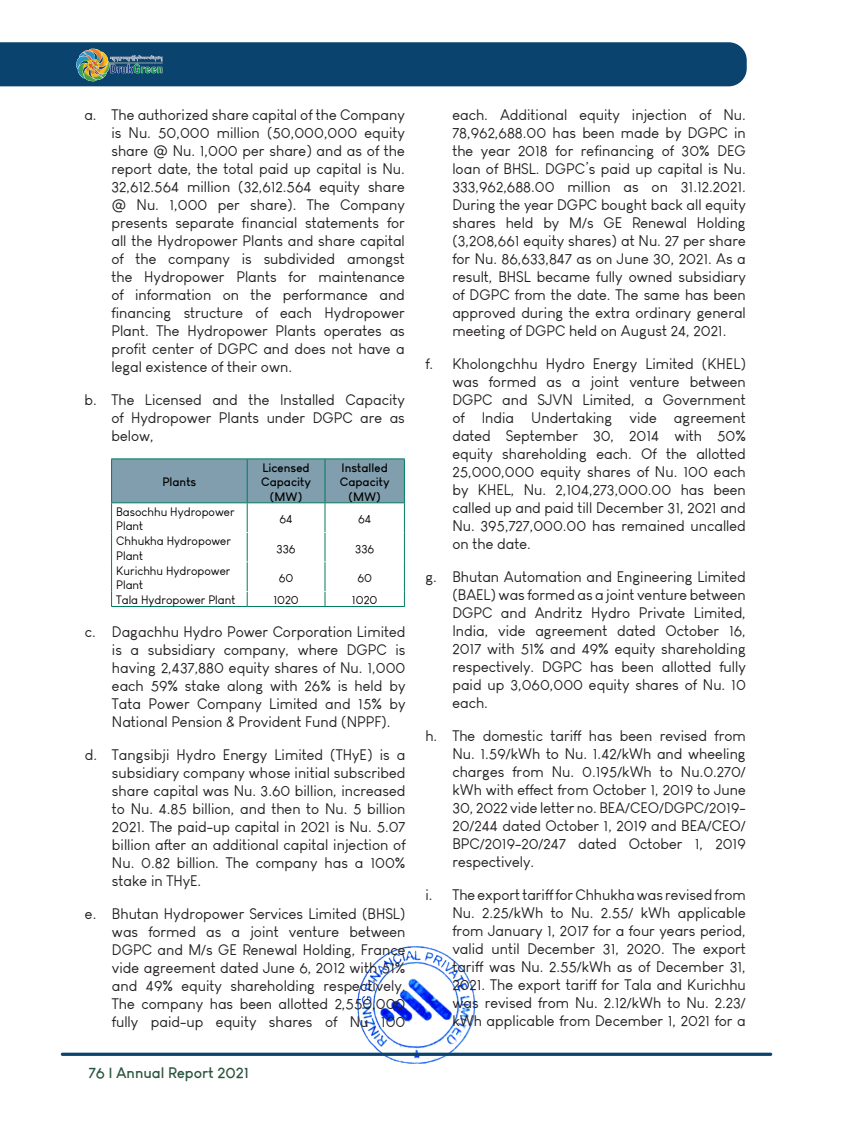
<style>
.page{position:relative;width:851px;height:1127px;background:#fff}
.page>*{position:absolute;margin:0;border:0;box-sizing:border-box;transform-origin:0 0}
.t1{font:15px/18px "Louis George Cafe";color:#231f20;text-align:justify}
.t2{font:700 15px "Louis George Cafe";color:#29543d}
.t3{font:12px/14.4px "Louis George Cafe";color:#000}
.t4{font:700 12px/14.4px "Louis George Cafe";color:#000;text-align:center}
</style>
<div class="page">
<img style="left:358px;top:946px;width:117px;height:118px">
<svg style="left:61px;top:1052px;width:711px;height:4px;background:#376589"></svg>
<div style="left:0;top:42px;width:746px;height:44px;background:#0b436f"></div>
<img style="left:76px;top:47px;width:89px;height:36px">
<hr style="left:111px;top:458px;width:136px;height:1px;background:#007c5e">
<hr style="left:247px;top:458px;width:78px;height:1px;background:#007c5e">
<hr style="left:325px;top:458px;width:80px;height:1px;background:#007c5e">
<svg style="left:111px;top:459px;width:294px;height:147px"></svg>
<hr style="left:111px;top:606px;width:136px;height:1px;background:#007c5e">
<hr style="left:247px;top:606px;width:78px;height:1px;background:#007c5e">
<hr style="left:325px;top:606px;width:80px;height:1px;background:#007c5e">
<p class="t1" style="left:111px;top:106px;width:295px;text-indent:-27px">a. The authorized share capital of the Company is Nu. 50,000 million (50,000,000 equity share @ Nu. 1,000 per share) and as of the report date, the total paid up capital is Nu.<br>32,612.564 million (32,612.564 equity share @ Nu. 1,000 per share). The Company presents separate financial statements for all the Hydropower Plants and share capital of the company is subdivided amongst the Hydropower Plants for maintenance of information on the performance and financing structure of each Hydropower Plant. The Hydropower Plants operates as profit center of DGPC and does not have a legal existence of their own.</p>
<p class="t1" style="left:111px;top:391px;width:295px;text-indent:-27px">b. The Licensed and the Installed Capacity of Hydropower Plants under DGPC are as below,</p>
<p class="t4" style="left:162px;top:475px;width:35px">Plants</p>
<p class="t4" style="left:261px;top:460px;width:51px">Licensed<br>Capacity (MW)</p>
<p class="t4" style="left:340px;top:460px;width:51px">Installed<br>Capacity (MW)</p>
<p class="t3" style="left:116px;top:504px;width:120px">Basochhu Hydropower<br>Plant</p>
<p class="t3" style="left:279px;top:512px;width:15px">64</p>
<p class="t3" style="left:358px;top:512px;width:15px">64</p>
<p class="t3" style="left:116px;top:534px;width:116px">Chhukha Hydropower<br>Plant</p>
<p class="t3" style="left:276px;top:541px;width:21px">336</p>
<p class="t3" style="left:355px;top:541px;width:21px">336</p>
<p class="t3" style="left:116px;top:563px;width:116px">Kurichhu Hydropower<br>Plant</p>
<p class="t3" style="left:279px;top:571px;width:16px">60</p>
<p class="t3" style="left:357px;top:571px;width:16px">60</p>
<p class="t3" style="left:116px;top:593px;width:121px">Tala Hydropower Plant</p>
<p class="t3" style="left:273px;top:593px;width:27px">1020</p>
<p class="t3" style="left:352px;top:593px;width:27px">1020</p>
<p class="t1" style="left:112px;top:623px;width:295px;text-indent:-27px">c. Dagachhu Hydro Power Corporation Limited is a subsidiary company, where DGPC is having 2,437,880 equity shares of Nu. 1,000 each 59% stake along with 26% is held by Tata Power Company Limited and 15% by National Pension &amp; Provident Fund (NPPF).</p>
<p class="t1" style="left:112px;top:746px;width:295px;text-indent:-27px">d. Tangsibji Hydro Energy Limited (THyE) is a subsidiary company whose initial subscribed share capital was Nu. 3.60 billion, increased to Nu. 4.85 billion, and then to Nu. 5 billion 2021. The paid-up capital in 2021 is Nu. 5.07 billion after an additional capital injection of Nu. 0.82 billion. The company has a 100% stake in THyE.</p>
<p class="t1" style="left:112px;top:905px;width:295px;text-indent:-27px">e. Bhutan Hydropower Services Limited (BHSL) was formed as a joint venture between DGPC and M/s GE Renewal Holding, France vide agreement dated June 6, 2012 with 51% and 49% equity shareholding respectively.<br>The company has been allotted 2,550,000 fully paid-up equity shares of Nu 100</p>
<p class="t2" style="left:89px;top:1063px;width:162px">76 | Annual Report 2021</p>
<p class="t1" style="left:452px;top:106px;width:295px">each. Additional equity injection of Nu.<br>78,962,688.00 has been made by DGPC in the year 2018 for refinancing of 30% DEG loan of BHSL. DGPC’s paid up capital is Nu.<br>333,962,688.00 million as on 31.12.2021.<br>During the year DGPC bought back all equity shares held by M/s GE Renewal Holding (3,208,661 equity shares) at Nu. 27 per share for Nu. 86,633,847 as on June 30, 2021. As a result, BHSL became fully owned subsidiary of DGPC from the date. The same has been approved during the extra ordinary general meeting of DGPC held on August 24, 2021.</p>
<p class="t1" style="left:452px;top:355px;width:295px;text-indent:-27px">f. Kholongchhu Hydro Energy Limited (KHEL) was formed as a joint venture between DGPC and SJVN Limited, a Government of India Undertaking vide agreement dated September 30, 2014 with 50% equity shareholding each. Of the allotted 25,000,000 equity shares of Nu. 100 each by KHEL, Nu. 2,104,273,000.00 has been called up and paid till December 31, 2021 and Nu. 395,727,000.00 has remained uncalled on the date.</p>
<p class="t1" style="left:452px;top:568px;width:295px;text-indent:-27px">g. Bhutan Automation and Engineering Limited (BAEL) was formed as a joint venture between DGPC and Andritz Hydro Private Limited, India, vide agreement dated October 16, 2017 with 51% and 49% equity shareholding respectively. DGPC has been allotted fully paid up 3,060,000 equity shares of Nu. 10 each.</p>
<p class="t1" style="left:452px;top:727px;width:295px;text-indent:-27px">h. The domestic tariff has been revised from Nu. 1.59/kWh to Nu. 1.42/kWh and wheeling charges from Nu. 0.195/kWh to Nu.0.270/ kWh with effect from October 1, 2019 to June 30, 2022 vide letter no. BEA/CEO/DGPC/2019- 20/244 dated October 1, 2019 and BEA/CEO/ BPC/2019-20/247 dated October 1, 2019 respectively.</p>
<p class="t1" style="left:452px;top:886px;width:295px;text-indent:-27px">i. The export tariff for Chhukha was revised from Nu. 2.25/kWh to Nu. 2.55/ kWh applicable from January 1, 2017 for a four years period, valid until December 31, 2020. The export tariff was Nu. 2.55/kWh as of December 31, 2021. The export tariff for Tala and Kurichhu was revised from Nu. 2.12/kWh to Nu. 2.23/ kWh applicable from December 1, 2021 for a</p>
</div>
